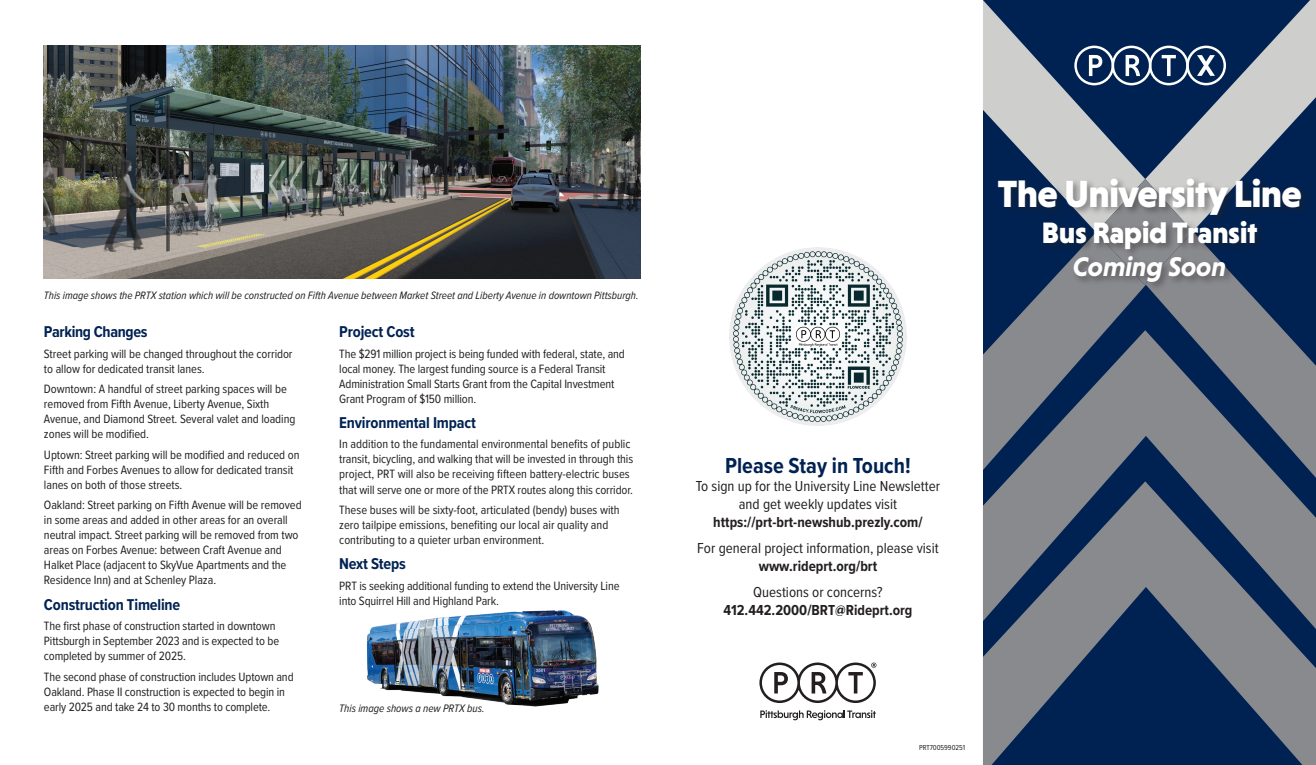
<style>
.page{position:relative;width:1316px;height:765px;background:#fff}
.page>*{position:absolute;margin:0;border:0;box-sizing:border-box;transform-origin:0 0}
.t1{font:900 38.5px "Niveau Grotesk";letter-spacing:-.02em;color:#fff}
.t2{font:900 30px "Niveau Grotesk";letter-spacing:-.015em;color:#fff}
.t3{font:italic 700 27.5px "Niveau Grotesk";letter-spacing:-.015em;color:#fff}
.t4{font:700 22.5px "Proxima Nova Cond";color:#002252}
.t5{font:700 16.25px "Proxima Nova Cond";letter-spacing:-.01em;color:#002252}
.t6{font:15px/18px "Proxima Nova Cond";color:#231f20;text-align:center}
.t7{font:700 15px "Proxima Nova Cond";color:#231f20}
.t8{font:12.5px/15px "Proxima Nova Cond";letter-spacing:-.005em;color:#231f20}
.t9{font:italic 11.25px "Proxima Nova Cond";letter-spacing:-.005em;color:#231f20}
.t10{font:italic 11.12px "Proxima Nova Cond";letter-spacing:-.005em;color:#231f20}
.t11{font:7.5px "Proxima Nova Cond";color:#231f20}
</style>
<div class="page">
<svg style="left:983px;top:0;width:333px;height:231px;background:#5e708a"></svg>
<svg style="left:983px;top:231px;width:333px;height:99px;background:#4a5a72"></svg>
<svg style="left:983px;top:330px;width:333px;height:151px;background:#636d7d"></svg>
<svg style="left:983px;top:481px;width:333px;height:284px;background:#4e5d74"></svg>
<svg style="left:1074px;top:46px;width:152px;height:39px"></svg>
<svg style="left:760px;top:710px;width:116px;height:10px"></svg>
<svg style="left:759px;top:662px;width:117px;height:41px"></svg>
<img style="left:44px;top:45px;width:596px;height:234px">
<img style="left:729px;top:248px;width:177px;height:177px">
<img style="left:367px;top:610px;width:232px;height:97px">
<div style="left:995px;top:176px;width:315px;height:116px;background:#231f20;opacity:.45"></div>
<p class="t10" style="left:44px;top:287px;width:596px">This image shows the PRTX station which will be constructed on Fifth Avenue between Market Street and Liberty Avenue in downtown Pittsburgh.</p>
<p class="t5" style="left:44px;top:320px;width:105px">Parking Changes</p>
<p class="t8" style="left:44px;top:346px;width:250px">Street parking will be changed throughout the corridor to allow for dedicated transit lanes.</p>
<p class="t8" style="left:44px;top:381px;width:253px">Downtown: A handful of street parking spaces will be removed from Fifth Avenue, Liberty Avenue, Sixth Avenue, and Diamond Street. Several valet and loading zones will be modified.</p>
<p class="t8" style="left:44px;top:447px;width:257px">Uptown: Street parking will be modified and reduced on<br>Fifth and Forbes Avenues to allow for dedicated transit lanes on both of those streets.</p>
<p class="t8" style="left:44px;top:497px;width:259px">Oakland: Street parking on Fifth Avenue will be removed</p>
<p class="t8" style="left:44px;top:512px;width:245px">in some areas and added in other areas for an overall</p>
<p class="t8" style="left:44px;top:527px;width:256px">neutral impact. Street parking will be removed from two areas on Forbes Avenue: between Craft Avenue and Halket Place (adjacent to SkyVue Apartments and the Residence Inn) and at Schenley Plaza.</p>
<p class="t5" style="left:44px;top:592px;width:138px">Construction Timeline</p>
<p class="t8" style="left:44px;top:618px;width:233px">The first phase of construction started in downtown</p>
<p class="t8" style="left:44px;top:633px;width:237px">Pittsburgh in September 2023 and is expected to be completed by summer of 2025.</p>
<p class="t8" style="left:44px;top:668px;width:251px">The second phase of construction includes Uptown and<br>Oakland. Phase II construction is expected to begin in early 2025 and take 24 to 30 months to complete.</p>
<p class="t5" style="left:339px;top:320px;width:77px">Project Cost</p>
<p class="t8" style="left:339px;top:346px;width:287px">The $291 million project is being funded with federal, state, and local money. The largest funding source is a Federal Transit Administration Small Starts Grant from the Capital Investment Grant Program of $150 million.</p>
<p class="t5" style="left:339px;top:410px;width:138px">Environmental Impact</p>
<p class="t8" style="left:339px;top:436px;width:295px">In addition to the fundamental environmental benefits of public transit, bicycling, and walking that will be invested in through this project, PRT will also be receiving fifteen battery-electric buses that will serve one or more of the PRTX routes along this corridor.</p>
<p class="t8" style="left:339px;top:502px;width:282px">These buses will be sixty-foot, articulated (bendy) buses with</p>
<p class="t8" style="left:339px;top:517px;width:271px">zero tailpipe emissions, benefiting our local air quality and contributing to a quieter urban environment.</p>
<p class="t5" style="left:339px;top:552px;width:68px">Next Steps</p>
<p class="t8" style="left:339px;top:577px;width:282px">PRT is seeking additional funding to extend the University Line into Squirrel Hill and Highland Park.</p>
<p class="t9" style="left:339px;top:700px;width:147px">This image shows a new PRTX bus.</p>
<p class="t1" style="left:997px;top:171px;width:306px">The University Line</p>
<p class="t2" style="left:1041px;top:215px;width:217px">Bus Rapid Transit</p>
<p class="t3" style="left:1073px;top:250px;width:155px">Coming Soon</p>
<p class="t4" style="left:725px;top:448px;width:187px">Please Stay in Touch!</p>
<p class="t6" style="left:696px;top:476px;width:246px">To sign up for the University Line Newsletter and get weekly updates visit</p>
<p class="t7" style="left:713px;top:510px;width:211px">https://prt-brt-newshub.prezly.com/</p>
<p class="t6" style="left:697px;top:538px;width:243px">For general project information, please visit</p>
<p class="t7" style="left:758px;top:554px;width:120px">www.rideprt.org/brt</p>
<p class="t6" style="left:753px;top:582px;width:131px">Questions or concerns?</p>
<p class="t7" style="left:723px;top:598px;width:191px">412.442.2000/BRT@Rideprt.org</p>
<p class="t11" style="left:919px;top:741px;width:48px">PRT7005990251</p>
</div>
